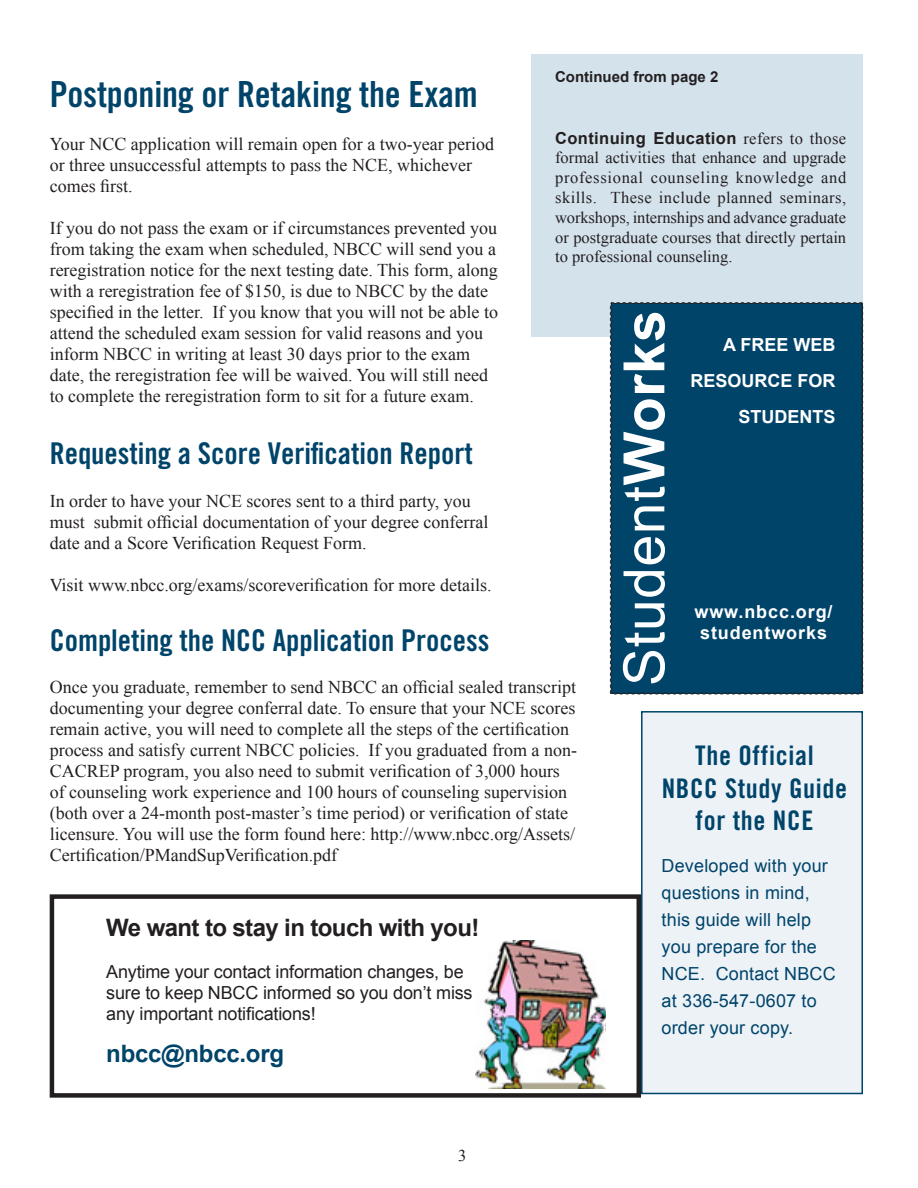
<style>
.page{position:relative;width:918px;height:1188px;background:#fff}
.page>*{position:absolute;margin:0;border:0;box-sizing:border-box;transform-origin:0 0}
.t1{font:57px "Arial";letter-spacing:.01em;color:#fff}
.t2{font:36px "Trade Gothic Bold Cond Twenty";letter-spacing:-.005em;color:#00446a}
.t3{font:30px "Trade Gothic Bold Cond Twenty";color:#00446a}
.t4{font:27px/32.4px "Trade Gothic Bold Cond Twenty";letter-spacing:.025em;color:#00446a;text-align:center}
.t5{font:700 24px "Arial";letter-spacing:-.025em;color:#231f20}
.t6{font:700 24px "Arial";letter-spacing:-.01em;color:#00446a}
.t7{font:18px/21px "Times New Roman";color:#231f20}
.t8{font:18px/27px "Arial";letter-spacing:.01em;color:#00446a}
.t9{font:18px/21px "Arial";letter-spacing:-.01em;color:#231f20}
.t10{font:700 18px/36px "Arial";color:#fff;text-align:right}
.t11{font:700 18px "Arial";letter-spacing:.05em;color:#fff}
.t12{font:16.5px/19.8px "Times New Roman";color:#231f20;text-align:justify}
.t13{font:700 15px "Arial";color:#231f20}
.s1{font-family:"Arial";font-weight:700}
.s2{font-weight:700}
</style>
<div class="page">
<div style="left:531px;top:54px;width:332px;height:283px;background:#d4e2ec"></div>
<div style="left:641px;top:711px;width:222px;height:383px;background:#edf2f7;border:2px solid #00446a"></div>
<div style="left:610px;top:302px;width:254px;height:393px;background:#00446a"></div>
<div style="left:50px;top:894px;width:591px;height:204px;border:4px solid #231f20"></div>
<img style="left:475px;top:940px;width:130px;height:149px">
<p class="t13" style="left:555px;top:67px;width:165px">Continued from page 2</p>
<p class="t2" style="left:50px;top:72px;width:430px">Postponing or Retaking the Exam</p>
<p class="t7" style="left:50px;top:133px;width:446px">Your NCC application will remain open for a two-year period or three unsuccessful attempts to pass the NCE, whichever comes first.</p>
<p class="t7" style="left:50px;top:217px;width:450px">If you do not pass the exam or if circumstances prevented you from taking the exam when scheduled, NBCC will send you a reregistration notice for the next testing date. This form, along with a reregistration fee of $150, is due to NBCC by the date specified in the letter. If you know that you will not be able to attend the scheduled exam session for valid reasons and you inform NBCC in writing at least 30 days prior to the exam date, the reregistration fee will be waived. You will still need to complete the reregistration form to sit for a future exam.</p>
<p class="t3" style="left:50px;top:436px;width:425px">Requesting a Score Verification Report</p>
<p class="t7" style="left:50px;top:490px;width:440px">In order to have your NCE scores sent to a third party, you must submit official documentation of your degree conferral date and a Score Verification Request Form.</p>
<p class="t7" style="left:50px;top:574px;width:443px">Visit www.nbcc.org/exams/scoreverification for more details.</p>
<p class="t12" style="left:555px;top:128px;width:293px"><span class="s1">Continuing Education</span> refers to those formal activities that enhance and upgrade professional counseling knowledge and skills. These include planned seminars, workshops, internships and advance graduate or postgraduate courses that directly pertain to professional counseling.</p>
<p class="t1" style="left:607px;top:686px;width:377px;rotate:-90deg">Student<span class="s2">Works</span></p>
<p class="t10" style="left:691px;top:327px;width:147px">A FREE WEB<br>RESOURCE FOR<br>STUDENTS</p>
<p class="t11" style="left:694px;top:599px;width:140px">www.nbcc.org/</p>
<p class="t11" style="left:700px;top:621px;width:128px">studentworks</p>
<p class="t3" style="left:50px;top:622px;width:441px">Completing the NCC Application Process</p>
<p class="t7" style="left:50px;top:676px;width:529px">Once you graduate, remember to send NBCC an official sealed transcript documenting your degree conferral date. To ensure that your NCE scores remain active, you will need to complete all the steps of the certification process and satisfy current NBCC policies. If you graduated from a non-CACREP program, you also need to submit verification of 3,000 hours of counseling work experience and 100 hours of counseling supervision (both over a 24-month post-master’s time period) or verification of state licensure. You will use the form found here: http://www.nbcc.org/Assets/ Certification/PMandSupVerification.pdf</p>
<p class="t4" style="left:695px;top:739px;width:120px">The Official</p>
<p class="t4" style="left:662px;top:772px;width:187px">NBCC Study Guide for the NCE</p>
<p class="t8" style="left:662px;top:853px;width:176px">Developed with your questions in mind, this guide will help you prepare for the<br>NCE. Contact NBCC at 336-547-0607 to order your copy.</p>
<p class="t5" style="left:106px;top:911px;width:375px">We want to stay in touch with you!</p>
<p class="t9" style="left:106px;top:961px;width:368px">Anytime your contact information changes, be sure to keep NBCC informed so you don’t miss any important notifications!</p>
<p class="t6" style="left:106px;top:1037px;width:179px">nbcc@nbcc.org</p>
<p class="t12" style="left:458px;top:1145px;width:10px">3</p>
</div>
